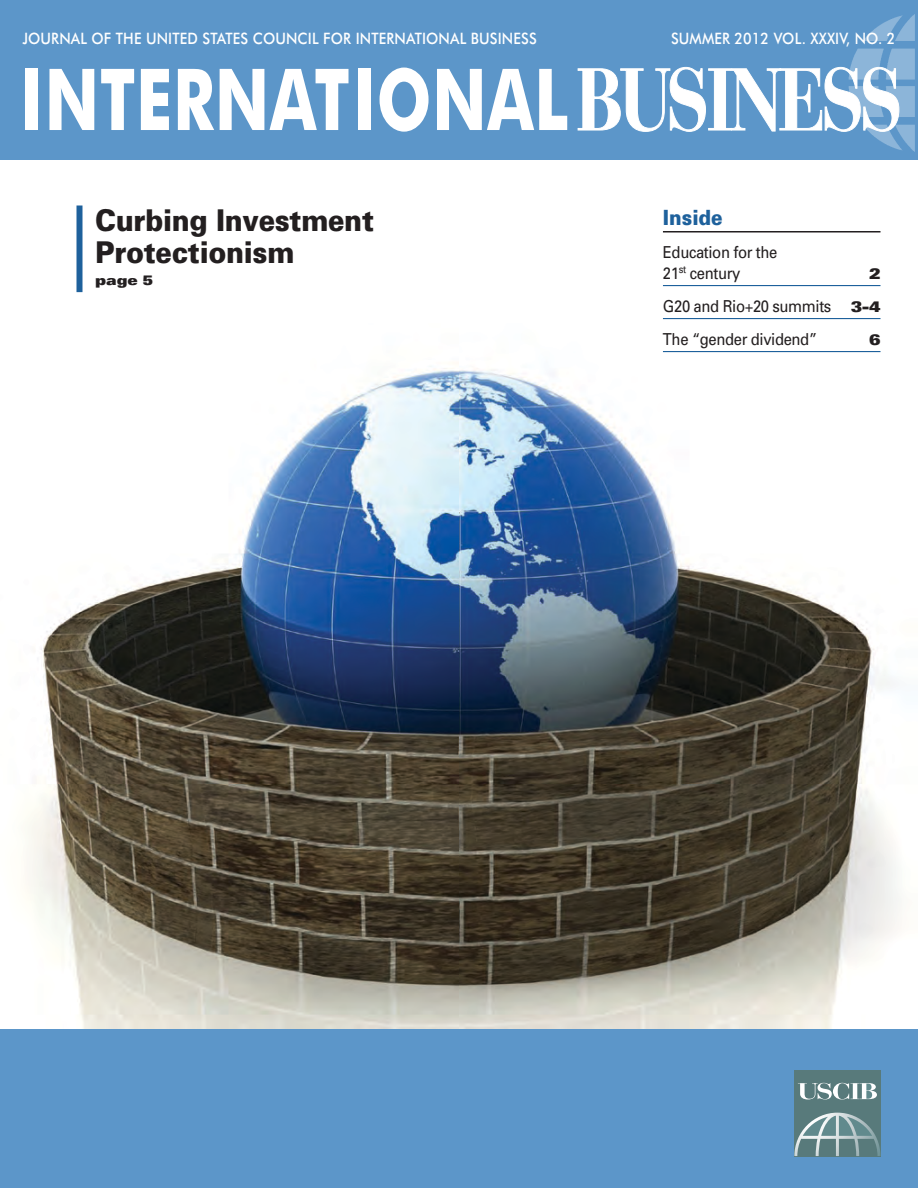
<style>
.page{position:relative;width:918px;height:1188px;background:#fff}
.page>*{position:absolute;margin:0;border:0;box-sizing:border-box;transform-origin:0 0}
.t1{font:700 85.5px "Futura BT";letter-spacing:.01em;color:#fff;scale:.75 1}
.t2{font:900 30px/32.4px "Univers";letter-spacing:-.01em;color:#231f20;scale:.9 1}
.HEADLINE_18pt{font:900 21px "Univers";color:#1e619c;scale:.9 1}
.t3{font:16.5px/21px "Univers";letter-spacing:-.025em;color:#231f20;scale:.9 1}
.t4{font:500 15.75px "Futura BT";letter-spacing:.01em;color:#fff;scale:.9 1}
.t5{font:900 expanded 15px "Univers";color:#231f20;scale:.9 1}
.t6{font:900 expanded 13.5px "Univers";color:#231f20;scale:.9 1}
.s1{font-family:"Bauer Bodoni";font-size:87px}
.s2{font-weight:900;font-stretch:expanded;font-size:15px}
</style>
<div class="page">
<img style="left:24px;top:352px;width:876px;height:676px">
<div style="left:0;top:0;width:918px;height:159px;background:#5c96c9"></div>
<div style="left:0;top:1029px;width:918px;height:159px;background:#5c96c9"></div>
<svg style="left:577px;top:67px;width:265px;height:65px"></svg>
<img style="left:842px;top:14px;width:76px;height:146px">
<div style="left:76px;top:206px;width:6px;height:86px;background:#1e619c"></div>
<div style="left:794px;top:1070px;width:86px;height:86px;background:#587a7b"></div>
<svg style="left:798px;top:1083px;width:79px;height:16px"></svg>
<svg style="left:794px;top:1113px;width:86px;height:43px"></svg>
<hr style="left:663px;top:231px;width:218px;height:2px;background:#231f20">
<hr style="left:663px;top:285px;width:218px;height:1px;background:#1e619c">
<hr style="left:663px;top:318px;width:218px;height:1px;background:#1e619c">
<hr style="left:663px;top:351px;width:218px;height:1px;background:#1e619c">
<p class="t4" style="left:22px;top:29px;width:564px">JOURNAL OF THE U NITED STATES COUNCIL FOR I NTERNATIONAL BUSINESS</p>
<p class="t4" style="left:671px;top:29px;width:251px">SUMMER 2012 VOL. XXXIV, N O. 2</p>
<p class="t1" style="left:20px;top:48px;width:1179px">INTERNATI ONAL<span class="s1">BUSINESS</span></p>
<p class="t2" style="left:95px;top:203px;width:311px">Curbing Investment<br>Protectionism</p>
<p class="t6" style="left:95px;top:273px;width:66px">page 5</p>
<p class="HEADLINE_18pt" style="left:663px;top:204px;width:68px">Inside</p>
<p class="t3" style="left:663px;top:241px;width:129px">Education for the<br>21<sup>st</sup> century</p>
<p class="t5" style="left:869px;top:265px;width:14px">2</p>
<p class="t3" style="left:663px;top:295px;width:243px">G20 and Rio+20 summits <span class="s2">3-4</span></p>
<p class="t3" style="left:663px;top:328px;width:173px">The “gender dividend”</p>
<p class="t5" style="left:869px;top:331px;width:14px">6</p>
</div>
